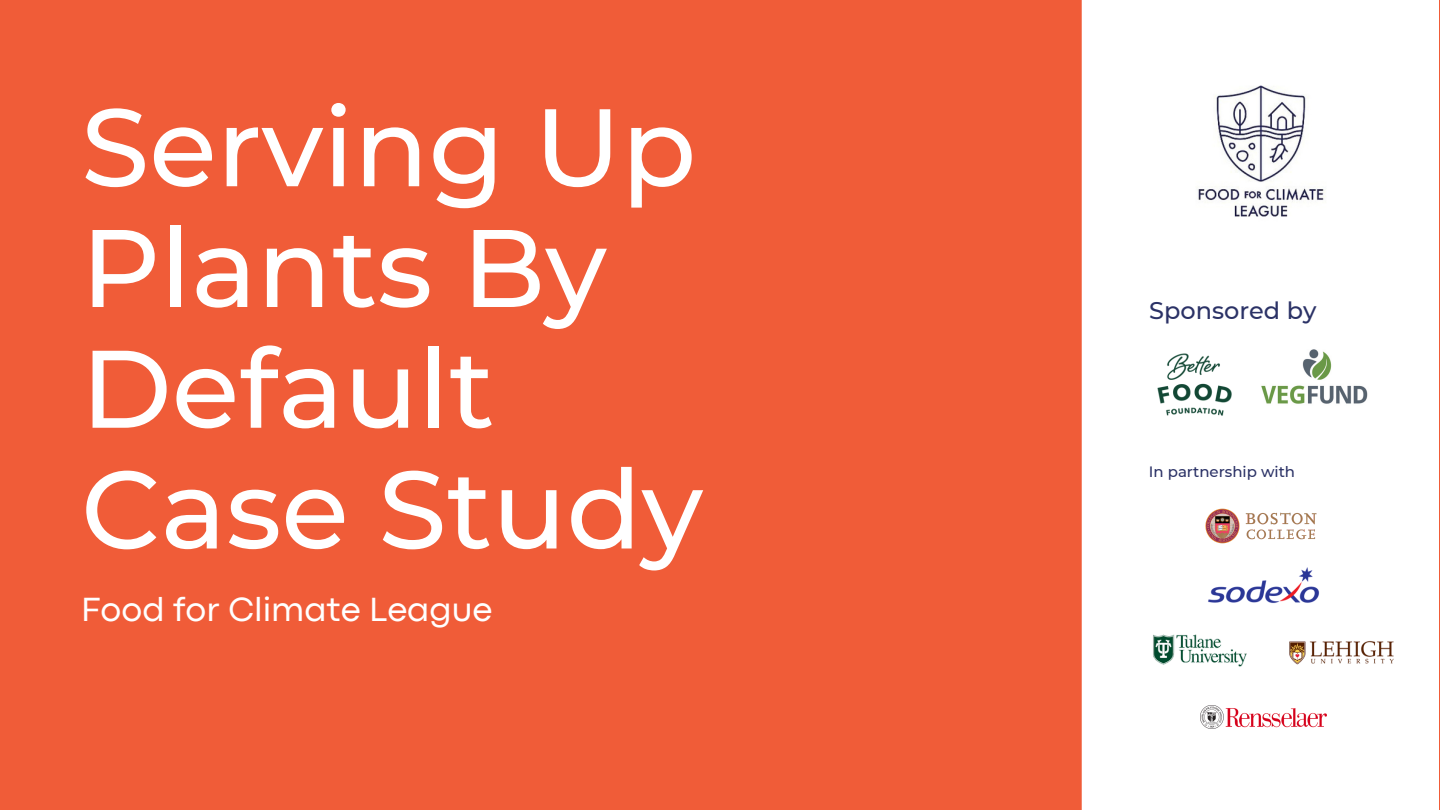
<style>
.page{position:relative;width:1440px;height:810px;background:#f05c38}
.page>*{position:absolute;margin:0;border:0;box-sizing:border-box;transform-origin:0 0}
.t1{font:500 110px/120.8px "Montserrat";color:#fff}
.t2{font:35px "Codec Pro";color:#fff}
.t3{font:500 24px "Montserrat";color:#2b3266}
.t4{font:500 15px "Montserrat";color:#2b3266}
</style>
<div class="page">
<div style="left:1083px;top:0;width:356px;height:810px;background:#fff"></div>
<hr style="left:1082px;top:0;width:2px;height:810px;background:#fff">
<img style="left:1157px;top:353px;width:75px;height:63px">
<img style="left:1261px;top:349px;width:107px;height:55px">
<img style="left:1208px;top:567px;width:111px;height:36px">
<img style="left:1205px;top:508px;width:112px;height:36px">
<img style="left:1153px;top:634px;width:94px;height:33px">
<img style="left:1200px;top:706px;width:126px;height:23px">
<img style="left:1289px;top:641px;width:105px;height:24px">
<img style="left:1198px;top:85px;width:128px;height:132px">
<p class="t1" style="left:81px;top:86px;width:617px">Serving Up<br>Plants By<br>Default</p>
<p class="t1" style="left:81px;top:449px;width:624px">Case Study</p>
<p class="t2" style="left:81px;top:597px;width:413px">Food for Climate League</p>
<p class="t3" style="left:1149px;top:295px;width:169px">Sponsored by</p>
<p class="t4" style="left:1149px;top:462px;width:148px">In partnership with</p>
</div>
